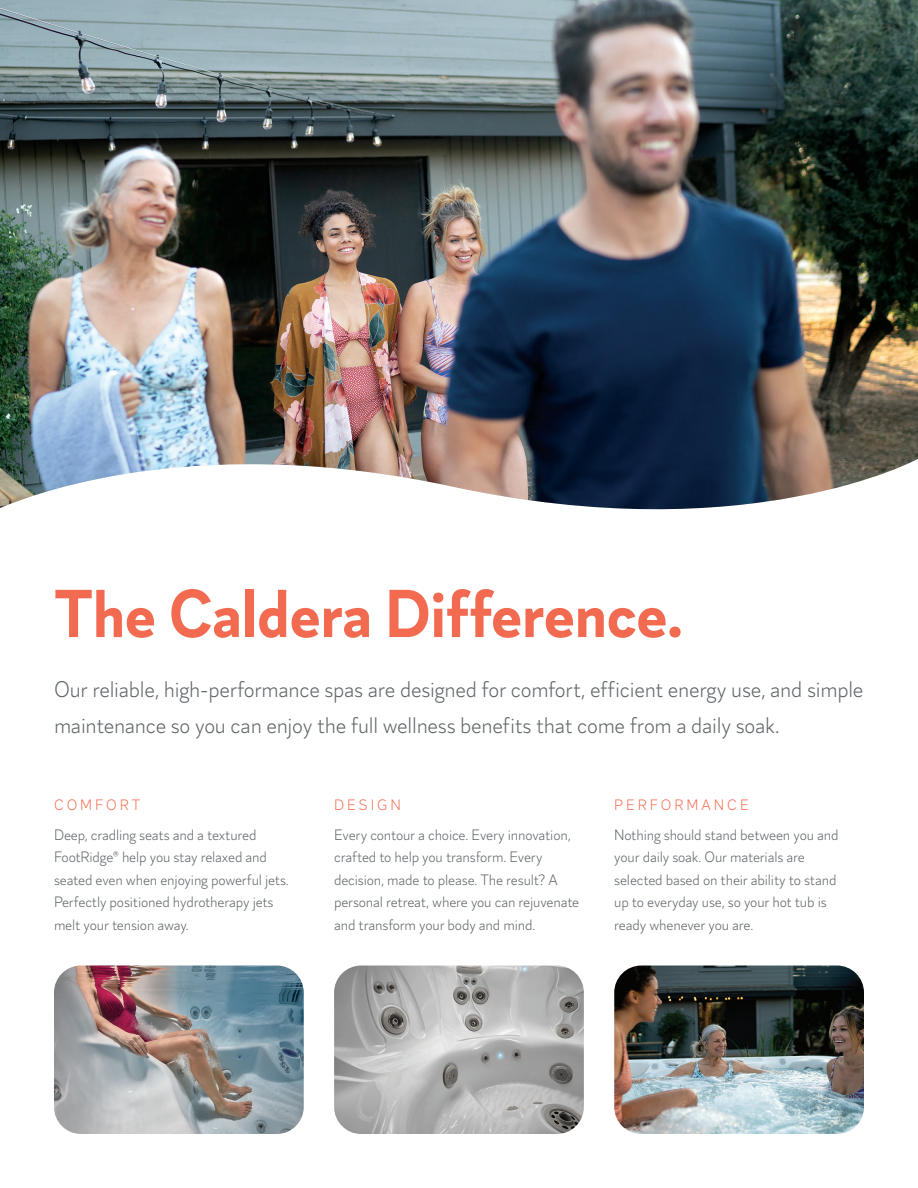
<style>
.page{position:relative;width:918px;height:1188px;background:#fff}
.page>*{position:absolute;margin:0;border:0;box-sizing:border-box;transform-origin:0 0}
.t1{font:700 67.5px "Magdelin";letter-spacing:-.01em;color:#f26b50}
.t2{font:300 22.5px/36px "Magdelin";letter-spacing:-.01em;color:#5e6367}
.t3{font:300 15px/22.5px "Magdelin";letter-spacing:-.01em;color:#5e6367}
.t4{font:300 15px "Magdelin";letter-spacing:.2em;color:#f26b50}
</style>
<div class="page">
<img style="left:0;top:0;width:918px;height:510px">
<img style="left:54px;top:966px;width:250px;height:168px">
<img style="left:334px;top:966px;width:250px;height:168px">
<img style="left:614px;top:966px;width:250px;height:168px">
<h1 class="t1" style="left:54px;top:575px;width:631px">The Caldera Difference.</h1>
<h2 class="t2" style="left:54px;top:672px;width:811px">Our reliable, high-performance spas are designed for comfort, efficient energy use, and simple maintenance so you can enjoy the full wellness benefits that come from a daily soak.</h2>
<p class="t4" style="left:54px;top:796px;width:88px">COMFORT</p>
<p class="t3" style="left:54px;top:824px;width:236px">Deep, cradling seats and a textured FootRidge® help you stay relaxed and seated even when enjoying powerful jets.<br>Perfectly positioned hydrotherapy jets melt your tension away.</p>
<p class="t4" style="left:334px;top:796px;width:68px">DESIGN</p>
<p class="t3" style="left:334px;top:824px;width:247px">Every contour a choice. Every innovation, crafted to help you transform. Every decision, made to please. The result? A personal retreat, where you can rejuvenate and transform your body and mind.</p>
<p class="t4" style="left:614px;top:796px;width:136px">PERFORMANCE</p>
<p class="t3" style="left:614px;top:824px;width:226px">Nothing should stand between you and your daily soak. Our materials are selected based on their ability to stand up to everyday use, so your hot tub is ready whenever you are.</p>
</div>
